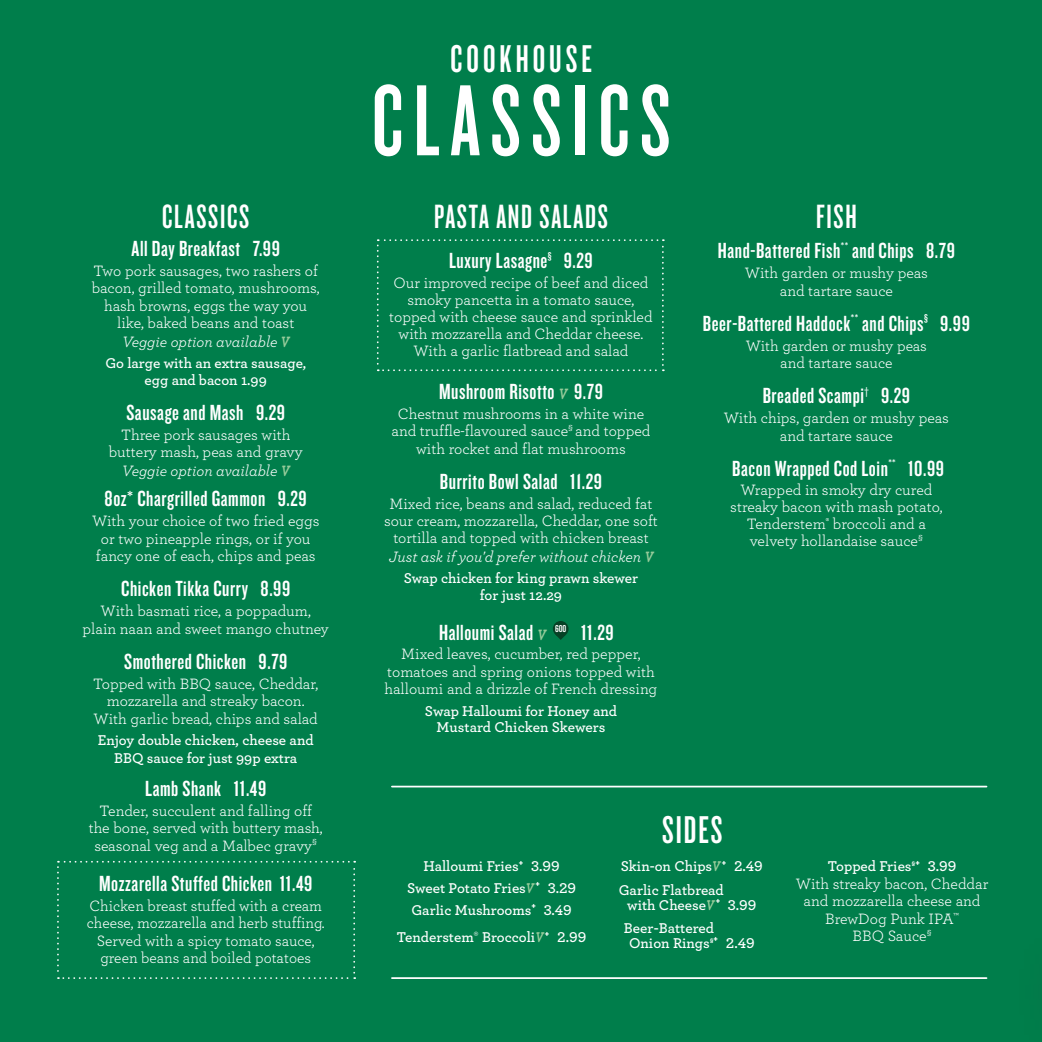
<style>
.page{position:relative;width:1042px;height:1042px;background:#007e4b}
.page>*{position:absolute;margin:0;border:0;box-sizing:border-box;transform-origin:0 0}
.t1{font:105px "Knockout 47 Bantamweight";letter-spacing:.1em;color:#fff}
.t2{font:40.25px "Knockout 47 Bantamweight";letter-spacing:.1em;color:#fff}
.t3{font:35px "Knockout 47 Bantamweight";letter-spacing:.05em;color:#fff}
.t4{font:22.75px "Knockout 48 Featherweight";letter-spacing:.025em;color:#fff}
.t5{font:15.75px/17.5px "Archer";color:#fff;text-align:center}
.t6{font:600 14.88px/16.6px "Archer";color:#fff;text-align:center}
.t7{font:10.15px "Knockout 48 Featherweight";color:#fff}
.s1{font-style:italic}
.s2{font-weight:700;font-style:italic;color:#96cb9a}
.s3{font-family:"Archer";font-weight:700;font-style:italic;font-size:15.75px;color:#96cb9a}
.s4{font-family:"Knockout 48 Featherweight";font-weight:400}
</style>
<div class="page">
<hr style="left:1041px;top:0;width:1px;height:1042px;background:#fce6ed">
<hr style="left:1041px;top:694px;width:1px;height:348px;background:#1a1a18">
<div style="left:1019px;top:930px;width:23px;height:112px;background:#007d4a"></div>
<div style="left:553px;top:621px;width:15px;height:16px;background:#064125;border-radius:50%"></div>
<svg style="left:555px;top:634px;width:11px;height:6px"></svg>
<hr style="left:392px;top:786px;width:594px;height:1px;background:#fff">
<hr style="left:392px;top:977px;width:594px;height:2px;background:#fff">
<svg style="left:57px;top:861px;width:298px;height:118px"></svg>
<svg style="left:377px;top:239px;width:287px;height:132px"></svg>
<h3 class="t3" style="left:162px;top:196px;width:89px">CLASSICS</h3>
<h3 class="t4" style="left:132px;top:234px;width:150px">All Day Breakfast 7.99</h3>
<p class="t5" style="left:92px;top:261px;width:230px">Two pork sausages, two rashers of bacon, grilled tomato, mushrooms, hash browns, eggs the way you like, baked beans and toast<br><span class="s1">Veggie option available</span> <span class="s2">V</span></p>
<p class="t6" style="left:105px;top:354px;width:202px">Go large with an extra sausage, egg and bacon 1.99</p>
<h3 class="t4" style="left:126px;top:398px;width:160px">Sausage and Mash 9.29</h3>
<p class="t5" style="left:109px;top:425px;width:195px;line-height:18px">Three pork sausages with buttery mash, peas and gravy<br><span class="s1">Veggie option available</span> <span class="s2">V</span></p>
<h3 class="t4" style="left:105px;top:484px;width:204px">8oz* Chargrilled Gammon 9.29</h3>
<p class="t5" style="left:92px;top:511px;width:229px">With your choice of two fried eggs or two pineapple rings, or if you fancy one of each, chips and peas</p>
<h3 class="t4" style="left:121px;top:575px;width:170px">Chicken Tikka Curry 8.99</h3>
<p class="t5" style="left:83px;top:601px;width:248px">With basmati rice, a poppadum, plain naan and sweet mango chutney</p>
<h3 class="t4" style="left:124px;top:647px;width:165px">Smothered Chicken 9.79</h3>
<p class="t5" style="left:93px;top:674px;width:227px">Topped with BBQ sauce, Cheddar, mozzarella and streaky bacon.<br>With garlic bread, chips and salad</p>
<p class="t6" style="left:98px;top:731px;width:217px;line-height:17.5px">Enjoy double chicken, cheese and<br>BBQ sauce for just 99p extra</p>
<h3 class="t4" style="left:145px;top:774px;width:123px">Lamb Shank 11.49</h3>
<p class="t5" style="left:89px;top:801px;width:235px">Tender, succulent and falling off the bone, served with buttery mash, seasonal veg and a Malbec gravy<sup>§</sup></p>
<h3 class="t4" style="left:99px;top:869px;width:215px">Mozzarella Stuffed Chicken 11.49</h3>
<p class="t5" style="left:87px;top:896px;width:239px">Chicken breast stuffed with a cream cheese, mozzarella and herb stuffing.<br>Served with a spicy tomato sauce, green beans and boiled potatoes</p>
<h2 class="t2" style="left:450px;top:35px;width:143px">COOKHOUSE</h2>
<h1 class="t1" style="left:372px;top:59px;width:300px">CLASSICS</h1>
<h3 class="t3" style="left:434px;top:196px;width:175px">PASTA AND SALADS</h3>
<h3 class="t4" style="left:449px;top:247px;width:100px">Luxury Lasagne</h3>
<p class="t7" style="left:548px;top:249px;width:5px">§</p>
<h3 class="t4" style="left:564px;top:247px;width:30px">9.29</h3>
<p class="t5" style="left:389px;top:273px;width:265px">Our improved recipe of beef and diced smoky pancetta in a tomato sauce, topped with cheese sauce and sprinkled with mozzarella and Cheddar cheese.<br>With a garlic flatbread and salad</p>
<h3 class="t4" style="left:439px;top:377px;width:165px">Mushroom Risotto <span class="s3">V</span> 9.79</h3>
<p class="t5" style="left:391px;top:404px;width:260px">Chestnut mushrooms in a white wine and truffle-flavoured sauce<sup>§</sup> and topped with rocket and flat mushrooms</p>
<h3 class="t4" style="left:440px;top:468px;width:164px">Burrito Bowl Salad 11.29</h3>
<p class="t5" style="left:384px;top:494px;width:275px">Mixed rice, beans and salad, reduced fat sour cream, mozzarella, Cheddar, one soft tortilla and topped with chicken breast <span class="s1">Just ask if you'd prefer without chicken</span> <span class="s2">V</span></p>
<p class="t6" style="left:404px;top:569px;width:236px">Swap chicken for king prawn skewer for just 12.29</p>
<h3 class="t4" style="left:439px;top:618px;width:176px">Halloumi Salad <span class="s3">V</span> <sup>600</sup> 11.29</h3>
<p class="t5" style="left:385px;top:645px;width:274px">Mixed leaves, cucumber, red pepper, tomatoes and spring onions topped with halloumi and a drizzle of French dressing</p>
<p class="t6" style="left:425px;top:701px;width:193px">Swap Halloumi for Honey and<br>Mustard Chicken Skewers</p>
<h3 class="t3" style="left:816px;top:196px;width:42px">FISH</h3>
<h3 class="t4" style="left:718px;top:237px;width:238px">Hand-Battered Fish<sup>**</sup> and Chips 8.79</h3>
<p class="t5" style="left:745px;top:263px;width:184px">With garden or mushy peas and tartare sauce</p>
<h3 class="t4" style="left:703px;top:309px;width:222px">Beer-Battered Haddock<sup>**</sup> and Chips</h3>
<p class="t7" style="left:924px;top:312px;width:5px">§</p>
<h3 class="t4" style="left:940px;top:309px;width:31px">9.99</h3>
<p class="t5" style="left:746px;top:336px;width:183px">With garden or mushy peas and tartare sauce</p>
<h3 class="t4" style="left:763px;top:382px;width:149px">Breaded Scampi<sup>†</sup> 9.29</h3>
<p class="t5" style="left:724px;top:408px;width:227px">With chips, garden or mushy peas and tartare sauce</p>
<h3 class="t4" style="left:732px;top:454px;width:213px">Bacon Wrapped Cod Loin<sup>**</sup> 10.99</h3>
<p class="t5" style="left:730px;top:481px;width:214px;line-height:17px">Wrapped in smoky dry cured streaky bacon with mash potato,<br>Tenderstem<sup>®</sup> broccoli and a velvety hollandaise sauce<sup>§</sup></p>
<p class="t6" style="left:407px;top:854px;width:171px;line-height:21.7px">Halloumi Fries<sup>+</sup> 3.99<br>Sweet Potato Fries<span class="s2">V</span><sup>+</sup> 3.29<br>Garlic Mushrooms<sup>+</sup> 3.49</p>
<p class="t6" style="left:397px;top:928px;width:191px">Tenderstem<span class="s4">®</span> Broccoli<span class="s2">V</span><sup>+</sup> 2.99</p>
<h2 class="t2" style="left:662px;top:806px;width:62px">SIDES</h2>
<p class="t6" style="left:621px;top:857px;width:143px">Skin-on Chips<span class="s2">V</span><sup>+</sup> 2.49</p>
<p class="t6" style="left:627px;top:895px;width:131px">with Cheese<span class="s2">V</span><sup>+</sup> 3.99</p>
<p class="t6" style="left:629px;top:933px;width:127px">Onion Rings<sup>§</sup><sup>+</sup> 2.49</p>
<p class="t6" style="left:619px;top:880px;width:107px">Garlic Flatbread</p>
<p class="t6" style="left:624px;top:919px;width:92px">Beer-Battered</p>
<p class="t6" style="left:828px;top:857px;width:130px">Topped Fries<sup>§</sup><sup>+</sup> 3.99</p>
<p class="t5" style="left:796px;top:874px;width:194px">With streaky bacon, Cheddar and mozzarella cheese and<br>BrewDog Punk IPA<sup>™<br></sup>BBQ Sauce<sup>§</sup></p>
</div>
